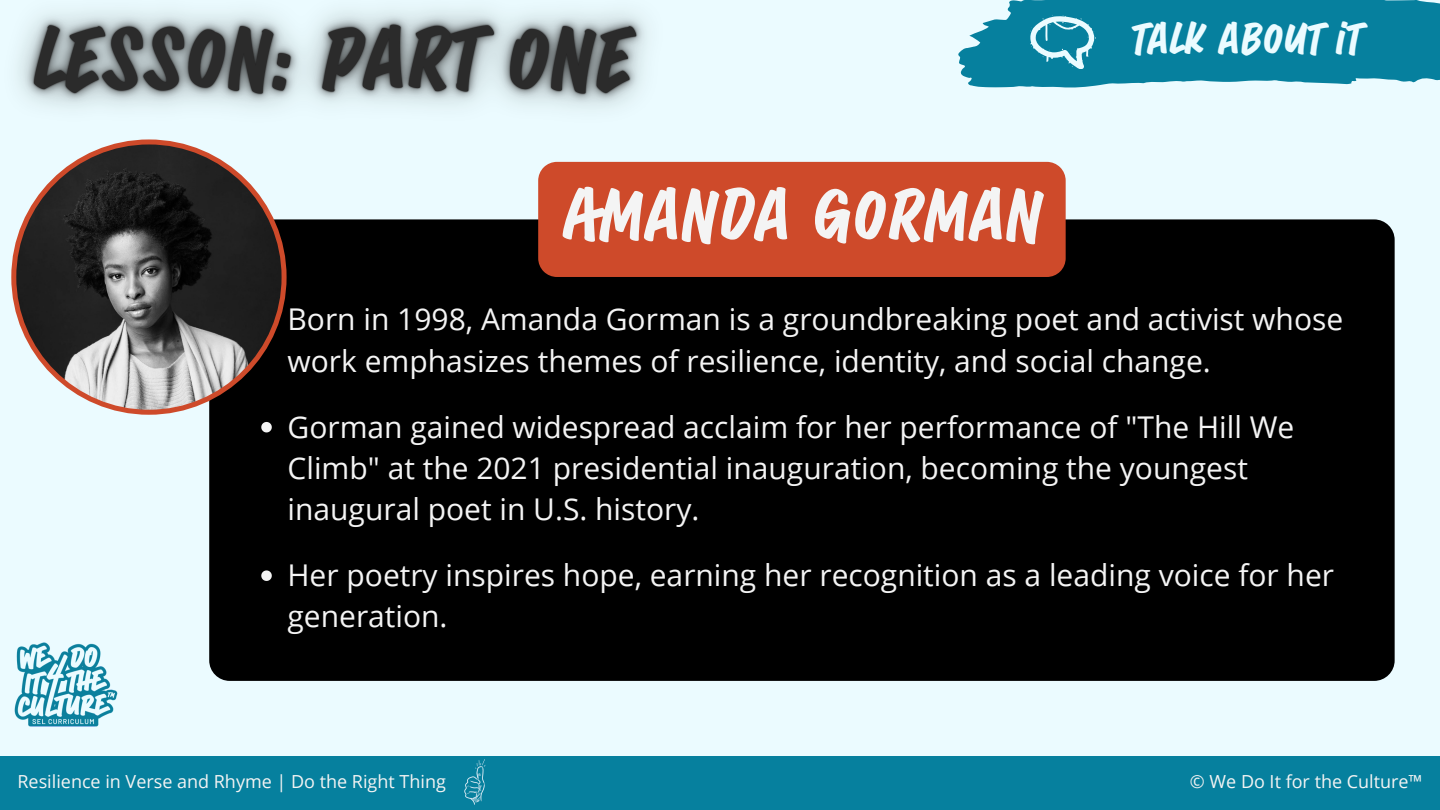
<style>
.page{position:relative;width:1440px;height:810px;background:#ebfbff}
.page>*{position:absolute;margin:0;border:0;box-sizing:border-box;transform-origin:0 0}
.t1{font:700 60px "Sandwich Marker Pro";color:#f4f4f4}
.t2{font:700 36px "Sandwich Marker Pro";color:#ebfbff}
.t3{font:30px/41.2px "Open Sans";color:#f4f4f4}
.t4{font:18px "Open Sans";color:#f4f4f4}
</style>
<div class="page">
<svg style="left:958px;top:0;width:482px;height:88px;background:#1f8da8"></svg>
<svg style="left:1030px;top:15px;width:66px;height:54px"></svg>
<div style="left:209px;top:219px;width:1186px;height:462px;background:#000;border-radius:20px"></div>
<div style="left:0;top:756px;width:1440px;height:54px;background:#06809e"></div>
<div style="left:538px;top:162px;width:528px;height:115px;background:#ce4a2a"></div>
<img style="left:14px;top:642px;width:104px;height:85px">
<img style="left:464px;top:759px;width:22px;height:46px">
<svg style="left:261px;top:422px;width:11px;height:10px"></svg>
<svg style="left:261px;top:570px;width:11px;height:11px"></svg>
<svg style="left:11px;top:169px;width:276px;height:246px"></svg>
<img style="left:18px;top:9px;width:677px;height:160px">
<h1 class="t1" style="left:562px;top:181px;width:481px">AMANDA GORMAN</h1>
<p class="t2" style="left:1131px;top:18px;width:231px">TALK ABOUT IT</p>
<p class="t3" style="left:288px;top:298px;width:1057px">Born in 1998, Amanda Gorman is a groundbreaking poet and activist whose work emphasizes themes of resilience, identity, and social change.</p>
<p class="t3" style="left:288px;top:405px;width:1008px">Gorman gained widespread acclaim for her performance of "The Hill We<br>Climb" at the 2021 presidential inauguration, becoming the youngest inaugural poet in U.S. history.</p>
<p class="t3" style="left:288px;top:554px;width:1048px">Her poetry inspires hope, earning her recognition as a leading voice for her generation.</p>
<p class="t4" style="left:17px;top:768px;width:430px">Resilience in Verse and Rhyme | Do the Right Thing</p>
<p class="t4" style="left:1190px;top:768px;width:234px">© We Do It for the Culture™</p>
</div>
